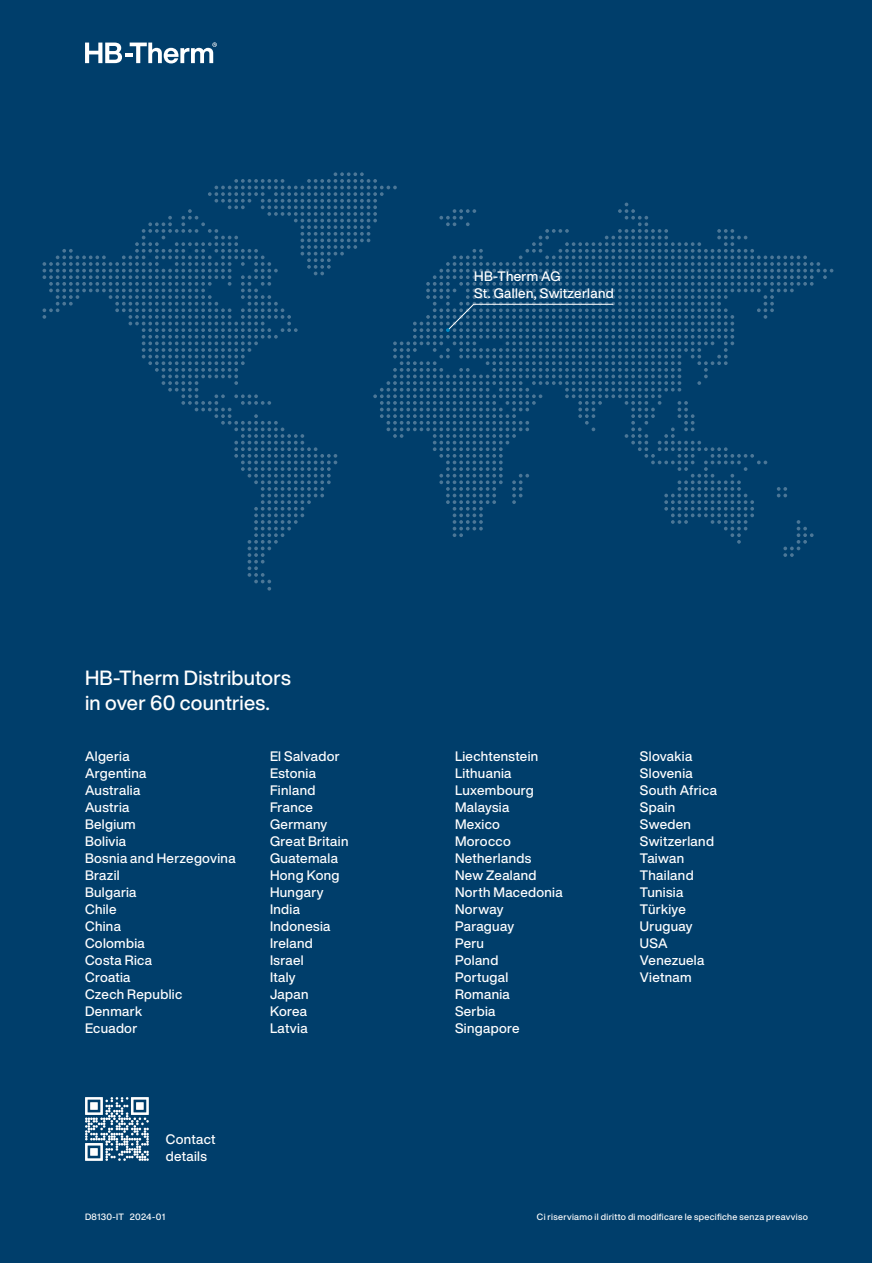
<style>
.page{position:relative;width:893px;height:1263px;background:#fff}
.page>*{position:absolute;margin:0;border:0;box-sizing:border-box;transform-origin:0 0}
.t1{font:500 20.25px/25.5px "Helvetica Now Display";letter-spacing:.01em;color:#fff}
.t2{font:500 13.5px/17px "Helvetica Now Display";letter-spacing:.025em;color:#fff}
.t3{font:500 9px "Helvetica Now Display";letter-spacing:.035em;color:#fff}
</style>
<div class="page">
<div style="left:0;top:0;width:872px;height:1263px;background:#003e6b"></div>
<svg style="left:85px;top:1097px;width:64px;height:64px"></svg>
<svg style="left:85px;top:42px;width:132px;height:21px"></svg>
<svg style="left:43px;top:172px;width:790px;height:419px"></svg>
<h1 class="t1" style="left:85px;top:665px;width:207px">HB-Therm Distributors in over 60 countries.</h1>
<p class="t2" style="left:474px;top:267px;width:141px">HB-Therm AG<br>St. Gallen, Switzerland</p>
<p class="t2" style="left:85px;top:748px;width:152px">Algeria<br>Argentina<br>Australia<br>Austria<br>Belgium<br>Bolivia<br>Bosnia and Herzegovina<br>Brazil<br>Bulgaria<br>Chile<br>China<br>Colombia<br>Costa Rica<br>Croatia<br>Czech Republic<br>Denmark<br>Ecuador</p>
<p class="t2" style="left:270px;top:748px;width:80px">El Salvador<br>Estonia<br>Finland<br>France<br>Germany<br>Great Britain<br>Guatemala<br>Hong Kong<br>Hungary<br>India<br>Indonesia<br>Ireland<br>Israel<br>Italy<br>Japan<br>Korea<br>Latvia</p>
<p class="t2" style="left:455px;top:748px;width:109px">Liechtenstein<br>Lithuania<br>Luxembourg<br>Malaysia<br>Mexico<br>Morocco<br>Netherlands<br>New Zealand<br>North Macedonia<br>Norway<br>Paraguay<br>Peru<br>Poland<br>Portugal<br>Romania<br>Serbia<br>Singapore</p>
<p class="t2" style="left:640px;top:748px;width:78px">Slovakia<br>Slovenia<br>South Africa<br>Spain<br>Sweden<br>Switzerland<br>Taiwan<br>Thailand<br>Tunisia<br>Türkiye<br>Uruguay<br>USA<br>Venezuela<br>Vietnam</p>
<p class="t2" style="left:166px;top:1130px;width:51px">Contact details</p>
<p class="t3" style="left:85px;top:1211px;width:82px">D8130-IT 2024-01</p>
<p class="t3" style="left:537px;top:1211px;width:272px">Ci riserviamo il diritto di modificare le specifiche senza preavviso</p>
</div>
